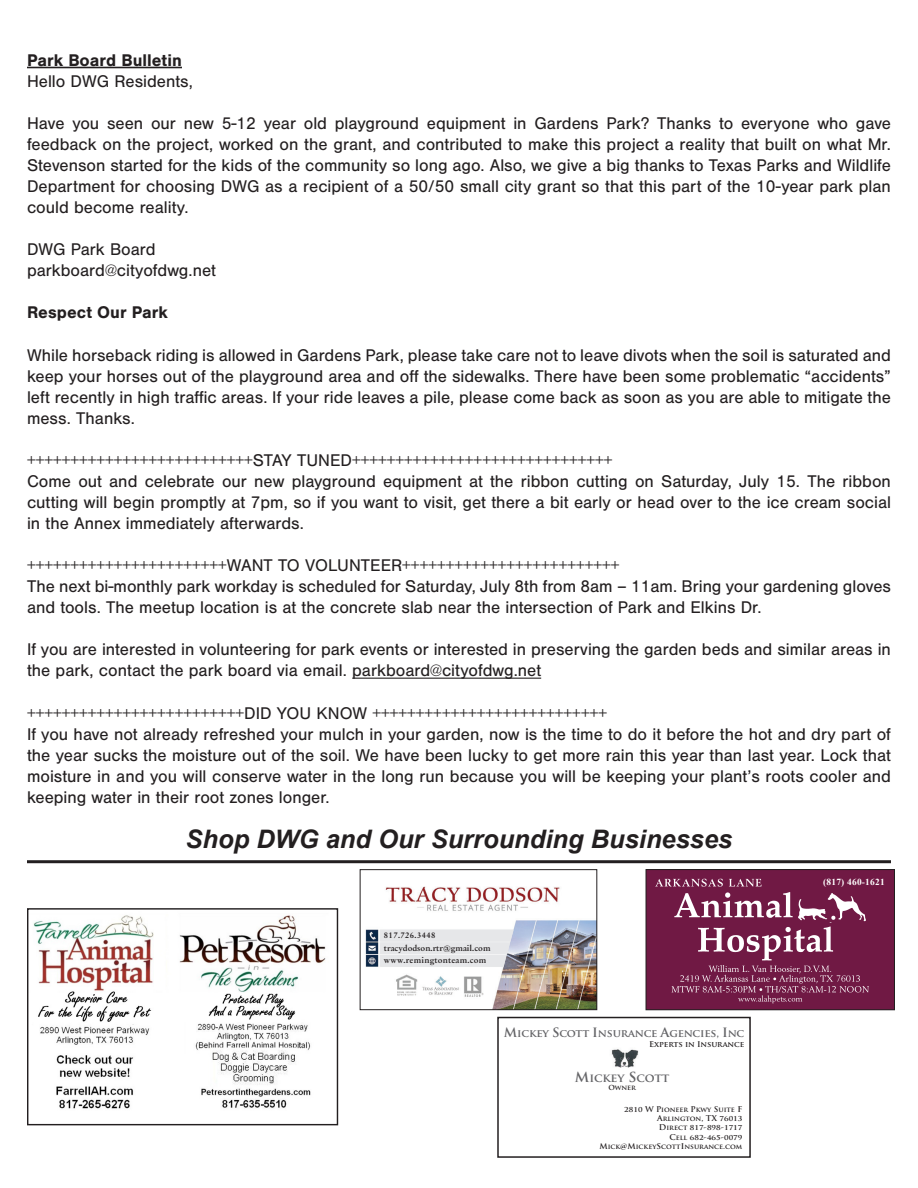
<style>
.page{position:relative;width:918px;height:1188px;background:#fff}
.page>*{position:absolute;margin:0;border:0;box-sizing:border-box;transform-origin:0 0}
.t1{font:italic 700 25.5px "Arial";color:#231f20}
.t2{font:17.55px/21px "Nimbus San";color:#231f20;text-align:justify}
.t3{font:700 17.55px "Nimbus San";color:#231f20}
.t4{font:700 11.7px "Trajan Pro";letter-spacing:-.01em;color:#636366}
.t5{font:700 10.65px "Trajan Pro";letter-spacing:-.02em;color:#636366}
.t6{font:700 9.3px "Times New Roman";letter-spacing:.025em;color:#fff}
.t7{font:700 8.4px/11.9px "Garamand Classic";color:#231f20;scale:1.04 1}
.t8{font:700 8.4px "Garamand Classic";letter-spacing:.04em;color:#231f20;scale:1.04 1}
.t9{font:700 7.8px/9.3px "Trajan Pro";color:#231f20;text-align:right}
.t10{font:700 6.75px "Trajan Pro";color:#231f20}
.s1{font-size:7.65px}
.s2{font-size:12.6px}
.s3{font-size:13.5px}
.s4{font-size:7.8px}
.s5{font-size:6.75px}
</style>
<div class="page">
<hr style="left:27px;top:67px;width:155px;height:1px;background:#231f20">
<hr style="left:352px;top:678px;width:189px;height:1px;background:#231f20">
<hr style="left:27px;top:860px;width:864px;height:3px;background:#231f20">
<img style="left:33px;top:915px;width:293px;height:194px">
<div style="left:27px;top:908px;width:311px;height:217px;border:1px solid #231f20"></div>
<img style="left:365px;top:886px;width:230px;height:122px">
<div style="left:380px;top:930px;width:134px;height:37px;background:#e6e7e9"></div>
<div style="left:360px;top:869px;width:237px;height:141px;border:1px solid #231f20"></div>
<div style="left:646px;top:870px;width:248px;height:140px;background:#701944"></div>
<img style="left:674px;top:892px;width:192px;height:31px">
<svg style="left:672px;top:965px;width:197px;height:38px"></svg>
<svg style="left:655px;top:879px;width:107px;height:8px"></svg>
<img style="left:698px;top:926px;width:135px;height:35px">
<div style="left:646px;top:869px;width:249px;height:141px;border:1px solid #231f20"></div>
<img style="left:611px;top:1049px;width:28px;height:19px">
<div style="left:497px;top:1017px;width:254px;height:141px;border:2px solid #231f20"></div>
<p class="t3" style="left:27px;top:50px;width:156px">Park Board Bulletin</p>
<p class="t2" style="left:27px;top:71px;width:168px">Hello DWG Residents,</p>
<p class="t2" style="left:27px;top:113px;width:866px">Have you seen our new 5-12 year old playground equipment in Gardens Park? Thanks to everyone who gave feedback on the project, worked on the grant, and contributed to make this project a reality that built on what Mr.<br>Stevenson started for the kids of the community so long ago. Also, we give a big thanks to Texas Parks and Wildlife Department for choosing DWG as a recipient of a 50/50 small city grant so that this part of the 10-year park plan could become reality.</p>
<p class="t2" style="left:27px;top:239px;width:130px">DWG Park Board</p>
<p class="t2" style="left:27px;top:260px;width:190px">parkboard@cityofdwg.net</p>
<p class="t3" style="left:27px;top:303px;width:143px">Respect Our Park</p>
<p class="t2" style="left:27px;top:345px;width:866px">While horseback riding is allowed in Gardens Park, please take care not to leave divots when the soil is saturated and keep your horses out of the playground area and off the sidewalks. There have been some problematic “accidents” left recently in high traffic areas. If your ride leaves a pile, please come back as soon as you are able to mitigate the mess. Thanks.</p>
<p class="t2" style="left:27px;top:450px;width:587px">++++++++++++++++++++++++++STAY TUNED++++++++++++++++++++++++++++++</p>
<p class="t2" style="left:27px;top:471px;width:866px">Come out and celebrate our new playground equipment at the ribbon cutting on Saturday, July 15. The ribbon cutting will begin promptly at 7pm, so if you want to visit, get there a bit early or head over to the ice cream social in the Annex immediately afterwards.</p>
<p class="t2" style="left:27px;top:555px;width:594px">+++++++++++++++++++++++WANT TO VOLUNTEER+++++++++++++++++++++++++</p>
<p class="t2" style="left:27px;top:576px;width:866px">The next bi-monthly park workday is scheduled for Saturday, July 8th from 8am – 11am. Bring your gardening gloves and tools. The meetup location is at the concrete slab near the intersection of Park and Elkins Dr.</p>
<p class="t2" style="left:27px;top:639px;width:865px">If you are interested in volunteering for park events or interested in preserving the garden beds and similar areas in the park, contact the park board via email. parkboard@cityofdwg.net</p>
<p class="t2" style="left:27px;top:703px;width:582px">+++++++++++++++++++++++++DID YOU KNOW +++++++++++++++++++++++++++</p>
<p class="t2" style="left:27px;top:724px;width:865px">If you have not already refreshed your mulch in your garden, now is the time to do it before the hot and dry part of the year sucks the moisture out of the soil. We have been lucky to get more rain this year than last year. Lock that moisture in and you will conserve water in the long run because you will be keeping your plant’s roots cooler and keeping water in their root zones longer.</p>
<p class="t1" style="left:186px;top:822px;width:548px">Shop DWG and Our Surrounding Businesses</p>
<p class="t8" style="left:384px;top:930px;width:51px">817.726.3448</p>
<p class="t7" style="left:384px;top:942px;width:104px">tracydodson.rtr<span class="s1">@</span>gmail.com www.remingtonteam.com</p>
<p class="t5" style="left:504px;top:1027px;width:242px"><span class="s2">M</span>ickey <span class="s2">S</span>cott <span class="s2">I</span>nsurance <span class="s2">A</span>gencies, <span class="s2">I</span>nc</p>
<p class="t9" style="left:649px;top:1039px;width:97px">Experts in Insurance</p>
<p class="t4" style="left:575px;top:1070px;width:96px"><span class="s3">M</span>ickey <span class="s3">S</span>cott</p>
<p class="t10" style="left:608px;top:1083px;width:29px">Owner</p>
<p class="t10" style="left:624px;top:1105px;width:120px"><span class="s4">2810 W P</span>ioneer <span class="s4">P</span>kwy <span class="s4">S</span>uite <span class="s4">F</span></p>
<p class="t9" style="left:657px;top:1114px;width:87px">A<span class="s5">rlington</span>, TX 76013<br>D<span class="s5">irect</span> 817-898-1717<br>C<span class="s5">ell</span> 682-465-0079</p>
<p class="t10" style="left:599px;top:1142px;width:144px"><span class="s4">M</span>ick<span class="s4">@M</span>ickey<span class="s4">S</span>cott<span class="s4">I</span>nsurance<span class="s4">.</span>com</p>
<p class="t6" style="left:823px;top:875px;width:63px">(817) 460-1621</p>
</div>
